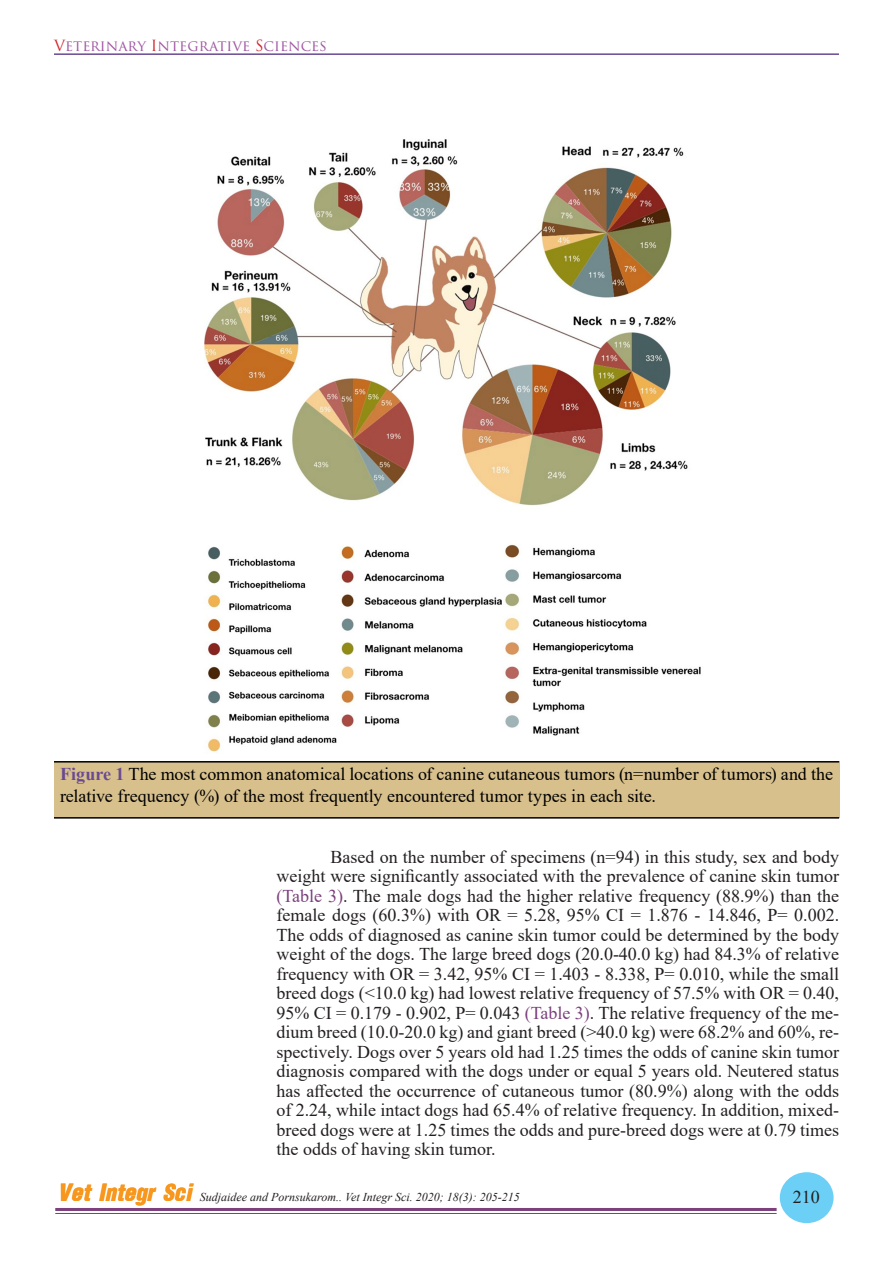
<style>
.page{position:relative;width:893px;height:1263px;background:#fff}
.page>*{position:absolute;margin:0;border:0;box-sizing:border-box;transform-origin:0 0}
.t1{font:36px "DSE Wat Ta Na";color:#f7971d}
.t2{font:18px/19.5px "Times New Roman";color:#231f20;text-align:justify}
.t3{font:18px/21.6px "Times New Roman";color:#000}
.t4{font:15px "Trajan Pro 3";color:#a057a3}
.t5{font:italic 12px "Times New Roman";color:#231f20}
.s1{color:#d1232a}
.s2{font-weight:700;color:#694992}
.s3{color:#7c407d}
</style>
<div class="page">
<hr style="left:55px;top:1208px;width:722px;height:3px;background:#7c407d">
<hr style="left:55px;top:1213px;width:722px;height:1px;background:#7c407d">
<div style="left:780px;top:1172px;width:54px;height:51px;background:#6bcff6;border-radius:50%"></div>
<hr style="left:54px;top:53px;width:785px;height:2px;background:#694992">
<img style="left:204px;top:139px;width:497px;height:613px">
<div style="left:54px;top:762px;width:785px;height:56px;background:#d7c08c"></div>
<hr style="left:54px;top:761px;width:785px;height:1px;background:#000">
<hr style="left:54px;top:817px;width:785px;height:2px;background:#000">
<p class="t4" style="left:54px;top:35px;width:274px"><span class="s1">V</span>eterinary <span class="s1">I</span>ntegrative <span class="s1">S</span>ciences</p>
<p class="t3" style="left:60px;top:763px;width:774px"><span class="s2">Figure 1</span> The most common anatomical locations of canine cutaneous tumors (n=number of tumors) and the relative frequency (%) of the most frequently encountered tumor types in each site.</p>
<p class="t2" style="left:277px;top:847px;width:564px;text-indent:54px">Based on the number of specimens (n=94) in this study, sex and body weight were significantly associated with the prevalence of canine skin tumor <span class="s3">(Table 3)</span>. The male dogs had the higher relative frequency (88.9%) than the female dogs (60.3%) with OR = 5.28, 95% CI = 1.876 - 14.846, P= 0.002.<br>The odds of diagnosed as canine skin tumor could be determined by the body weight of the dogs. The large breed dogs (20.0-40.0 kg) had 84.3% of relative frequency with OR = 3.42, 95% CI = 1.403 - 8.338, P= 0.010, while the small breed dogs (&lt;10.0 kg) had lowest relative frequency of 57.5% with OR = 0.40, 95% CI = 0.179 - 0.902, P= 0.043 <span class="s3">(Table 3)</span>. The relative frequency of the me&shy;dium breed (10.0-20.0 kg) and giant breed (&gt;40.0 kg) were 68.2% and 60%, re&shy;spectively. Dogs over 5 years old had 1.25 times the odds of canine skin tumor diagnosis compared with the dogs under or equal 5 years old. Neutered status has affected the occurrence of cutaneous tumor (80.9%) along with the odds of 2.24, while intact dogs had 65.4% of relative frequency. In addition, mixed&shy;breed dogs were at 1.25 times the odds and pure-breed dogs were at 0.79 times the odds of having skin tumor.</p>
<h1 class="t1" style="left:58px;top:1171px;width:135px">Vet Integr Sci</h1>
<p class="t5" style="left:200px;top:1189px;width:321px">Sudjaidee and Pornsukarom.. Vet Integr Sci. 2020; 18(3): 205-215</p>
<p class="t2" style="left:793px;top:1187px;width:28px">210</p>
</div>
